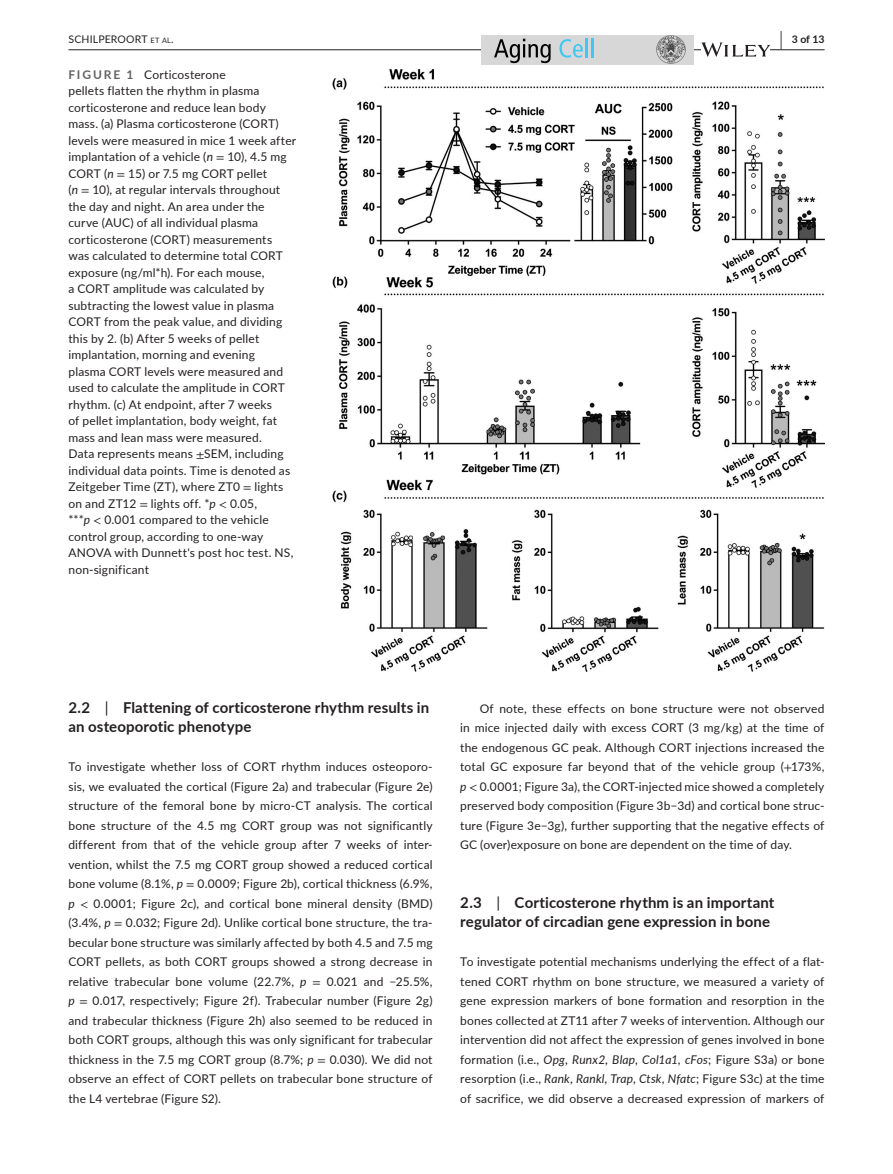
<style>
.page{position:relative;width:893px;height:1174px;background:#fff}
.page>*{position:absolute;margin:0;border:0;box-sizing:border-box;transform-origin:0 0}
.t1{font:700 15px/19.5px "Lato";letter-spacing:.005em;color:#231f20}
.t2{font:12px/19.5px "Lato";letter-spacing:.015em;color:#231f20;text-align:justify}
.t3{font:10.5px "Lato";letter-spacing:.015em;color:#231f20}
.t4{font:700 10.5px "Lato";color:#231f20}
.s1{font-size:7.35px}
.s2{font-size:19.5px}
.s3{font-weight:700;color:#636366}
.s4{font-style:italic}
.s5{font-family:"STIX"}
.s6{font-weight:400}
</style>
<div class="page">
<hr style="left:68px;top:49px;width:756px;height:1px;background:#231f20">
<div style="left:481px;top:35px;width:213px;height:29px;background:#d7d7d7"></div>
<svg style="left:494px;top:39px;width:57px;height:24px"></svg>
<svg style="left:559px;top:39px;width:24px;height:19px"></svg>
<hr style="left:585px;top:38px;width:3px;height:19px;background:#40c8f4">
<svg style="left:591px;top:38px;width:2px;height:19px"></svg>
<img style="left:657px;top:35px;width:28px;height:29px">
<svg style="left:701px;top:42px;width:69px;height:15px"></svg>
<img style="left:332px;top:69px;width:492px;height:602px">
<p class="t3" style="left:68px;top:31px;width:107px">SCHILPEROORT <span class="s1">et al</span>.</p>
<p class="t4" style="left:780px;top:31px;width:46px"><span class="s2">|</span> 3 of 13</p>
<p class="t2" style="left:68px;top:66px;width:229px;line-height:16.5px;text-align:left"><span class="s3">FIGURE 1</span> Corticosterone<br>pellets flatten the rhythm in plasma corticosterone and reduce lean body mass. (a) Plasma corticosterone (CORT) levels were measured in mice 1 week after implantation of a vehicle (<span class="s4">n</span> <span class="s5">=</span> 10), 4.5 mg CORT (<span class="s4">n</span> <span class="s5">=</span> 15) or 7.5 mg CORT pellet<br>(<span class="s4">n</span> <span class="s5">=</span> 10), at regular intervals throughout the day and night. An area under the curve (AUC) of all individual plasma corticosterone (CORT) measurements<br>was calculated to determine total CORT exposure (ng/ml*h). For each mouse,<br>a CORT amplitude was calculated by subtracting the lowest value in plasma CORT from the peak value, and dividing this by 2. (b) After 5 weeks of pellet implantation, morning and evening<br>plasma CORT levels were measured and used to calculate the amplitude in CORT rhythm. (c) At endpoint, after 7 weeks<br>of pellet implantation, body weight, fat mass and lean mass were measured.<br>Data represents means <span class="s5">±</span>SEM, including individual data points. Time is denoted as Zeitgeber Time (ZT), where ZT0 <span class="s5">=</span> lights on and ZT12 <span class="s5">=</span> lights off. *<span class="s4">p</span> <span class="s5">&lt;</span> 0.05,<br>***<span class="s4">p</span> <span class="s5">&lt;</span> 0.001 compared to the vehicle control group, according to one-way ANOVA with Dunnett's post hoc test. NS, non-significant</p>
<p class="t1" style="left:68px;top:697px;width:362px">2.2 <span class="s6">|</span> Flattening of corticosterone rhythm results in an osteoporotic phenotype</p>
<p class="t2" style="left:68px;top:756px;width:366px">To investigate whether loss of CORT rhythm induces osteoporo&shy;sis, we evaluated the cortical (Figure 2a) and trabecular (Figure 2e) structure of the femoral bone by micro-CT analysis. The cortical bone structure of the 4.5 mg CORT group was not significantly different from that of the vehicle group after 7 weeks of inter&shy;vention, whilst the 7.5 mg CORT group showed a reduced cortical bone volume (8.1%, <span class="s4">p</span> <span class="s5">=</span> 0.0009; Figure 2b), cortical thickness (6.9%, <span class="s4">p</span> <span class="s5">&lt;</span> 0.0001; Figure 2c), and cortical bone mineral density (BMD) (3.4%, <span class="s4">p</span> <span class="s5">=</span> 0.032; Figure 2d). Unlike cortical bone structure, the tra&shy;becular bone structure was similarly affected by both 4.5 and 7.5 mg CORT pellets, as both CORT groups showed a strong decrease in relative trabecular bone volume (22.7%, <span class="s4">p</span> <span class="s5">=</span> 0.021 and −25.5%, <span class="s4">p</span> <span class="s5">=</span> 0.017, respectively; Figure 2f). Trabecular number (Figure 2g) and trabecular thickness (Figure 2h) also seemed to be reduced in both CORT groups, although this was only significant for trabecular thickness in the 7.5 mg CORT group (8.7%; <span class="s4">p</span> <span class="s5">=</span> 0.030). We did not observe an effect of CORT pellets on trabecular bone structure of the L4 vertebrae (Figure S2).</p>
<p class="t2" style="left:460px;top:698px;width:366px;text-indent:20px">Of note, these effects on bone structure were not observed in mice injected daily with excess CORT (3 mg/kg) at the time of the endogenous GC peak. Although CORT injections increased the total GC exposure far beyond that of the vehicle group (<span class="s5">+</span>173%, <span class="s4">p</span> <span class="s5">&lt;</span> 0.0001; Figure 3a), the CORT-injected mice showed a completely preserved body composition (Figure 3b−3d) and cortical bone struc&shy;ture (Figure 3e−3g), further supporting that the negative effects of GC (over)exposure on bone are dependent on the time of day.</p>
<p class="t1" style="left:460px;top:892px;width:316px">2.3 <span class="s6">|</span> Corticosterone rhythm is an important regulator of circadian gene expression in bone</p>
<p class="t2" style="left:460px;top:951px;width:366px">To investigate potential mechanisms underlying the effect of a flat&shy;tened CORT rhythm on bone structure, we measured a variety of gene expression markers of bone formation and resorption in the bones collected at ZT11 after 7 weeks of intervention. Although our intervention did not affect the expression of genes involved in bone formation (i.e., <span class="s4">Opg</span>, <span class="s4">Runx2</span>, <span class="s4">Blap</span>, <span class="s4">Col1a1</span>, <span class="s4">cFos</span>; Figure S3a) or bone resorption (i.e., <span class="s4">Rank</span>, <span class="s4">Rankl</span>, <span class="s4">Trap</span>, <span class="s4">Ctsk</span>, <span class="s4">Nfatc</span>; Figure S3c) at the time of sacrifice, we did observe a decreased expression of markers of</p>
</div>
